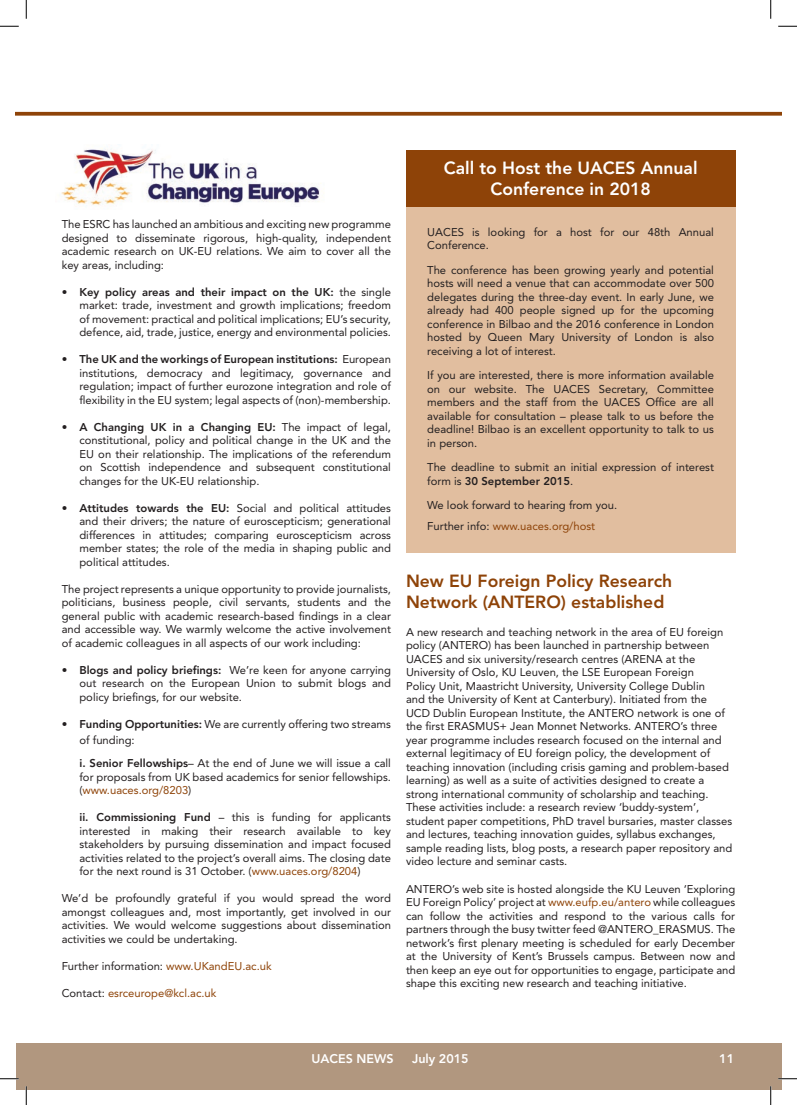
<style>
.page{position:relative;width:797px;height:1105px;background:#fff}
.page>*{position:absolute;margin:0;border:0;box-sizing:border-box;transform-origin:0 0}
.t1{font:800 17.5px/21px "Avenir LT Std";color:#8e4308}
.t2{font:800 17.5px/21px "Avenir LT Std";color:#fff;text-align:center}
.t3{font:800 12.5px "Avenir LT Std";color:#fff}
.t4{font:11.25px/13.5px "Avenir LT Std";color:#231f20;text-align:justify}
.t5{font:11.25px "Avenir LT Std";color:#8e4308}
.s1{font-weight:800}
.s2{color:#8e4308}
.s3{color:#231f20}
</style>
<div class="page">
<div style="left:16px;top:1043px;width:765px;height:46px;background:#b1977f"></div>
<svg style="left:16px;top:112px;width:765px;height:4px;background:#98531e"></svg>
<img style="left:61px;top:148px;width:260px;height:58px">
<div style="left:406px;top:206px;width:329px;height:346px;background:#e1be9f"></div>
<div style="left:406px;top:150px;width:329px;height:56px;background:#8e4308"></div>
<svg style="left:0;top:25px;width:19px;height:2px"></svg>
<svg style="left:778px;top:25px;width:19px;height:2px"></svg>
<svg style="left:0;top:1078px;width:19px;height:1px"></svg>
<svg style="left:778px;top:1078px;width:19px;height:1px"></svg>
<svg style="left:25px;top:0;width:2px;height:19px"></svg>
<svg style="left:25px;top:1086px;width:2px;height:19px"></svg>
<svg style="left:770px;top:0;width:1px;height:19px"></svg>
<svg style="left:770px;top:1086px;width:1px;height:19px"></svg>
<p class="t4" style="left:62px;top:218px;width:331px">The ESRC has launched an ambitious and exciting new programme designed to disseminate rigorous, high-quality, independent academic research on UK-EU relations. We aim to cover all the key areas, including:</p>
<p class="t4" style="left:79px;top:285px;width:313px;text-indent:-18px"><span class="s1">• Key policy areas and their impact on the UK:</span> the single market: trade, investment and growth implications; freedom of movement: practical and political implications; EU’s security, defence, aid, trade, justice, energy and environmental policies.</p>
<p class="t4" style="left:79px;top:353px;width:313px;text-indent:-18px"><span class="s1">• The UK and the workings of European institutions:</span> European institutions, democracy and legitimacy, governance and regulation; impact of further eurozone integration and role of flexibility in the EU system; legal aspects of (non)-membership.</p>
<p class="t4" style="left:79px;top:420px;width:313px;text-indent:-18px"><span class="s1">• A Changing UK in a Changing EU:</span> The impact of legal, constitutional, policy and political change in the UK and the EU on their relationship. The implications of the referendum on Scottish independence and subsequent constitutional changes for the UK-EU relationship.</p>
<p class="t4" style="left:79px;top:501px;width:313px;text-indent:-18px"><span class="s1">• Attitudes towards the EU:</span> Social and political attitudes and their drivers; the nature of euroscepticism; generational differences in attitudes; comparing euroscepticism across member states; the role of the media in shaping public and political attitudes.</p>
<p class="t4" style="left:62px;top:582px;width:331px">The project represents a unique opportunity to provide journalists, politicians, business people, civil servants, students and the general public with academic research-based findings in a clear and accessible way. We warmly welcome the active involvement of academic colleagues in all aspects of our work including:</p>
<p class="t4" style="left:79px;top:663px;width:313px;text-indent:-18px"><span class="s1">• Blogs and policy briefings:</span> We’re keen for anyone carrying out research on the European Union to submit blogs and policy briefings, for our website.</p>
<p class="t4" style="left:79px;top:716px;width:313px;line-height:16px;text-indent:-18px"><span class="s1">• Funding Opportunities:</span> We are currently offering two streams of funding:</p>
<p class="t4" style="left:79px;top:757px;width:313px"><span class="s1">i. Senior Fellowships</span>– At the end of June we will issue a call for proposals from UK based academics for senior fellowships. (<span class="s2">www.uaces.org/8203</span>)</p>
<p class="t4" style="left:79px;top:811px;width:313px"><span class="s1">ii. Commissioning Fund</span> – this is funding for applicants interested in making their research available to key stakeholders by pursuing dissemination and impact focused activities related to the project’s overall aims. The closing date for the next round is 31 October. (<span class="s2">www.uaces.org/8204</span>)</p>
<p class="t4" style="left:62px;top:892px;width:331px">We’d be profoundly grateful if you would spread the word amongst colleagues and, most importantly, get involved in our activities. We would welcome suggestions about dissemination activities we could be undertaking.</p>
<p class="t4" style="left:62px;top:959px;width:211px">Further information: <span class="s2">www.UKandEU.ac.uk</span></p>
<p class="t5" style="left:62px;top:986px;width:156px"><span class="s3">Contact:</span> esrceurope@kcl.ac.uk</p>
<h1 class="t2" style="left:444px;top:157px;width:255px">Call to Host the UACES Annual<br>Conference in 2018</h1>
<p class="t4" style="left:427px;top:225px;width:288px">UACES is looking for a host for our 48th Annual<br>Conference.</p>
<p class="t4" style="left:427px;top:263px;width:288px">The conference has been growing yearly and potential hosts will need a venue that can accommodate over 500 delegates during the three-day event. In early June, we already had 400 people signed up for the upcoming conference in Bilbao and the 2016 conference in London hosted by Queen Mary University of London is also receiving a lot of interest.</p>
<p class="t4" style="left:427px;top:369px;width:288px">If you are interested, there is more information available on our website. The UACES Secretary, Committee members and the staff from the UACES Office are all available for consultation – please talk to us before the deadline! Bilbao is an excellent opportunity to talk to us in person.</p>
<p class="t4" style="left:427px;top:461px;width:288px">The deadline to submit an initial expression of interest form is <span class="s1">30 September 2015</span>.</p>
<p class="t4" style="left:427px;top:495px;width:191px;line-height:20.6px">We look forward to hearing from you.<br>Further info: <span class="s2">www.uaces.org/host</span></p>
<h1 class="t1" style="left:406px;top:570px;width:268px">New EU Foreign Policy Research<br>Network (ANTERO) established</h1>
<p class="t4" style="left:406px;top:625px;width:328px;text-align:left">A new research and teaching network in the area of EU foreign policy (ANTERO) has been launched in partnership between UACES and six university/research centres (ARENA at the University of Oslo, KU Leuven, the LSE European Foreign<br>Policy Unit, Maastricht University, University College Dublin<br>and the University of Kent at Canterbury). Initiated from the UCD Dublin European Institute, the ANTERO network is one of the first ERASMUS+ Jean Monnet Networks. ANTERO’s three year programme includes research focused on the internal and external legitimacy of EU foreign policy, the development of teaching innovation (including crisis gaming and problem-based learning) as well as a suite of activities designed to create a strong international community of scholarship and teaching.<br>These activities include: a research review ‘buddy-system’, student paper competitions, PhD travel bursaries, master classes and lectures, teaching innovation guides, syllabus exchanges, sample reading lists, blog posts, a research paper repository and video lecture and seminar casts.</p>
<p class="t4" style="left:406px;top:882px;width:331px">ANTERO’s web site is hosted alongside the KU Leuven ‘Exploring EU Foreign Policy’ project at <span class="s2">www.eufp.eu/antero</span> while colleagues can follow the activities and respond to the various calls for partners through the busy twitter feed @ANTERO_ERASMUS. The network’s first plenary meeting is scheduled for early December at the University of Kent’s Brussels campus. Between now and then keep an eye out for opportunities to engage, participate and shape this exciting new research and teaching initiative.</p>
<p class="t3" style="left:311px;top:1051px;width:84px">UACES NEWS</p>
<p class="t3" style="left:412px;top:1051px;width:58px">July 2015</p>
<p class="t3" style="left:719px;top:1051px;width:16px">11</p>
</div>
